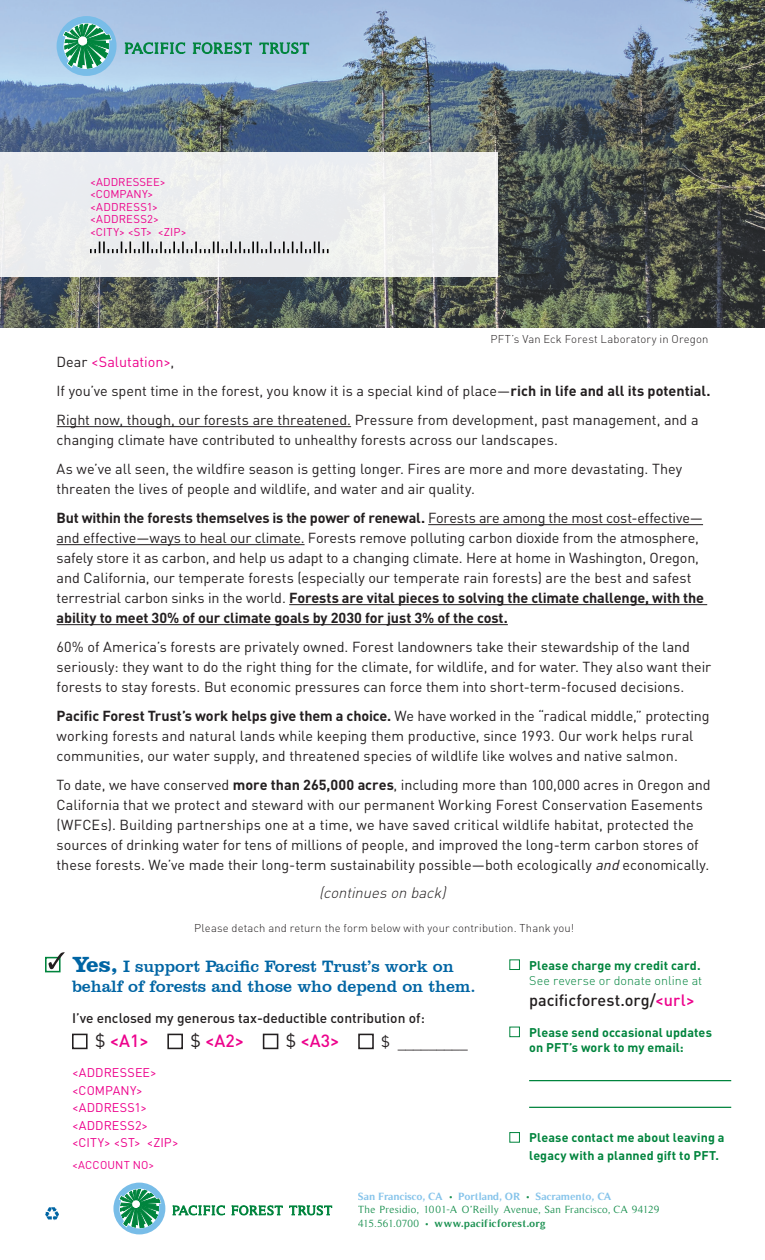
<style>
.page{position:relative;width:765px;height:1260px;background:#fff}
.page>*{position:absolute;margin:0;border:0;box-sizing:border-box;transform-origin:0 0}
.t1{font:500 17.5px "DIN";color:#ed028c}
.t2{font:16.88px "Clarendon BT";letter-spacing:-.005em;color:#0065a4}
.t3{font:500 16.25px "DIN";color:#231f20}
.t4{font:italic 300 15px "DIN";color:#231f20}
.t5{font:15px "DIN";color:#231f20}
.t6{font:14.38px/20px "DIN";color:#231f20}
.t7{font:14.38px "DIN";color:#ed028c}
.t8{font:500 13.75px "DIN";color:#231f20}
.t9{font:700 12.5px/15px "DIN";letter-spacing:.01em;color:#00843d}
.t10{font:12.5px "DIN";letter-spacing:.01em;color:#ed028c}
.t11{font:300 12.5px/15px "DIN";letter-spacing:.005em;color:#00843d}
.t12{font:300 11.25px "DIN";letter-spacing:.01em;color:#231f20}
.t13{font:11.25px "DIN";letter-spacing:.015em;color:#ed028c}
.t14{font:10.62px/13.5px "Timeless";letter-spacing:.025em;color:#00843d}
.s1{color:#231f20}
.s2{font-weight:700}
.s3{font-style:italic}
.s4{font-weight:700;font-size:22.5px}
.s5{font-weight:400;color:#231f20}
.s6{color:#ed028c}
.s7{font-weight:700;color:#78bde8}
</style>
<div class="page">
<img style="left:0;top:0;width:765px;height:328px">
<hr style="left:529px;top:1107px;width:202px;height:1px;background:#00843d">
<hr style="left:529px;top:1080px;width:202px;height:1px;background:#00843d">
<div style="left:509px;top:959px;width:11px;height:11px;background:#fff;border:1px solid #00843d"></div>
<div style="left:509px;top:1132px;width:11px;height:11px;background:#fff;border:1px solid #00843d"></div>
<div style="left:509px;top:1027px;width:11px;height:10px;background:#fff;border:1px solid #00843d"></div>
<svg style="left:45px;top:1207px;width:14px;height:13px"></svg>
<svg style="left:113px;top:1183px;width:52px;height:51px"></svg>
<svg style="left:173px;top:1206px;width:159px;height:9px"></svg>
<svg style="left:45px;top:957px;width:16px;height:15px"></svg>
<svg style="left:49px;top:952px;width:16px;height:17px"></svg>
<div style="left:0;top:153px;width:498px;height:124px;background:#ecedef"></div>
<svg style="left:57px;top:16px;width:60px;height:60px;background:#6db5b0"></svg>
<svg style="left:125px;top:43px;width:184px;height:10px;background:#63aa9f"></svg>
<hr style="left:57px;top:426px;width:294px;height:1px;background:#231f20">
<hr style="left:428px;top:524px;width:275px;height:1px;background:#231f20">
<hr style="left:57px;top:544px;width:248px;height:1px;background:#231f20">
<hr style="left:289px;top:604px;width:418px;height:1px;background:#231f20">
<hr style="left:57px;top:624px;width:451px;height:1px;background:#231f20">
<div style="left:72px;top:1034px;width:16px;height:15px;border:2px solid #231f20"></div>
<div style="left:167px;top:1034px;width:16px;height:15px;border:2px solid #231f20"></div>
<div style="left:263px;top:1034px;width:15px;height:15px;border:2px solid #231f20"></div>
<div style="left:358px;top:1034px;width:16px;height:15px;border:2px solid #231f20"></div>
<svg style="left:90px;top:242px;width:239px;height:11px"></svg>
<p class="t13" style="left:90px;top:175px;width:77px">&lt;ADDRESSEE&gt;</p>
<p class="t13" style="left:90px;top:187px;width:65px">&lt;COMPANY&gt;</p>
<p class="t13" style="left:90px;top:200px;width:70px">&lt;ADDRESS1&gt;</p>
<p class="t13" style="left:90px;top:212px;width:71px">&lt;ADDRESS2&gt;</p>
<p class="t13" style="left:90px;top:225px;width:98px">&lt;CITY&gt; &lt;ST&gt; &lt;ZIP&gt;</p>
<p class="t12" style="left:490px;top:332px;width:220px">PFT’s Van Eck Forest Laboratory in Oregon</p>
<p class="t7" style="left:57px;top:353px;width:119px"><span class="s1">Dear</span> &lt;Salutation&gt;<span class="s1">,</span></p>
<p class="t6" style="left:57px;top:380px;width:655px">If you’ve spent time in the forest, you know it is a special kind of place—<span class="s2">rich in life and all its potential.</span></p>
<p class="t6" style="left:57px;top:409px;width:644px">Right now, though, our forests are threatened. Pressure from development, past management, and a changing climate have contributed to unhealthy forests across our landscapes.</p>
<p class="t6" style="left:57px;top:458px;width:627px">As we’ve all seen, the wildfire season is getting longer. Fires are more and more devastating. They threaten the lives of people and wildlife, and water and air quality.</p>
<p class="t6" style="left:57px;top:507px;width:649px"><span class="s2">But within the forests themselves is the power of renewal.</span> Forests are among the most cost-effective— and effective—ways to heal our climate. Forests remove polluting carbon dioxide from the atmosphere, safely store it as carbon, and help us adapt to a changing climate. Here at home in Washington, Oregon, and California, our temperate forests (especially our temperate rain forests) are the best and safest terrestrial carbon sinks in the world. <span class="s2">Forests are vital pieces to solving the climate challenge, with the ability to meet 30% of our climate goals by 2030 for just 3% of the cost.</span></p>
<p class="t6" style="left:57px;top:636px;width:656px">60% of America’s forests are privately owned. Forest landowners take their stewardship of the land seriously: they want to do the right thing for the climate, for wildlife, and for water. They also want their forests to stay forests. But economic pressures can force them into short-term-focused decisions.</p>
<p class="t6" style="left:57px;top:705px;width:654px"><span class="s2">Pacific Forest Trust’s work helps give them a choice.</span> We have worked in the “radical middle,” protecting working forests and natural lands while keeping them productive, since 1993. Our work helps rural communities, our water supply, and threatened species of wildlife like wolves and native salmon.</p>
<p class="t6" style="left:57px;top:774px;width:656px">To date, we have conserved <span class="s2">more than 265,000 acres</span>, including more than 100,000 acres in Oregon and California that we protect and steward with our permanent Working Forest Conservation Easements (WFCEs). Building partnerships one at a time, we have saved critical wildlife habitat, protected the sources of drinking water for tens of millions of people, and improved the long-term carbon stores of these forests. We’ve made their long-term sustainability possible—both ecologically <span class="s3">and</span> economically.</p>
<p class="t4" style="left:319px;top:883px;width:132px">(continues on back)</p>
<p class="t12" style="left:194px;top:921px;width:381px">Please detach and return the form below with your contribution. Thank you!</p>
<p class="t2" style="left:72px;top:956px;width:383px"><span class="s4">Yes,</span> I support Pacific Forest Trust’s work on</p>
<p class="t2" style="left:72px;top:976px;width:405px">behalf of forests and those who depend on them.</p>
<p class="t8" style="left:72px;top:1009px;width:354px">I’ve enclosed my generous tax-deductible contribution of:</p>
<p class="t1" style="left:95px;top:1029px;width:55px"><span class="s5">$</span> &lt;A1&gt;</p>
<p class="t1" style="left:190px;top:1029px;width:55px"><span class="s5">$</span> &lt;A2&gt;</p>
<p class="t1" style="left:286px;top:1029px;width:55px"><span class="s5">$</span> &lt;A3&gt;</p>
<p class="t5" style="left:381px;top:1033px;width:88px">$ _________</p>
<p class="t10" style="left:72px;top:1065px;width:86px">&lt;ADDRESSEE&gt;</p>
<p class="t10" style="left:72px;top:1082px;width:72px">&lt;COMPANY&gt;</p>
<p class="t10" style="left:72px;top:1100px;width:76px">&lt;ADDRESS1&gt;</p>
<p class="t10" style="left:72px;top:1117px;width:78px">&lt;ADDRESS2&gt;</p>
<p class="t10" style="left:72px;top:1135px;width:108px">&lt;CITY&gt; &lt;ST&gt; &lt;ZIP&gt;</p>
<p class="t13" style="left:72px;top:1157px;width:84px">&lt;ACCOUNT NO&gt;</p>
<p class="t11" style="left:529px;top:958px;width:175px"><span class="s2">Please charge my credit card.<br></span>See reverse or donate online at</p>
<p class="t3" style="left:529px;top:990px;width:167px">pacificforest.org/<span class="s6">&lt;url&gt;</span></p>
<p class="t9" style="left:529px;top:1024px;width:184px">Please send occasional updates on PFT’s work to my email:</p>
<p class="t9" style="left:529px;top:1129px;width:197px;line-height:17.5px">Please contact me about leaving a legacy with a planned gift to PFT.</p>
<p class="t14" style="left:358px;top:1190px;width:303px"><span class="s7">San Francisco, CA</span> • <span class="s7">Portland, OR</span> • <span class="s7">Sacramento, CA<br></span>The Presidio, 1001-A O’Reilly Avenue, San Francisco, CA 94129<br>415.561.0700 • <span class="s2">www.pacificforest.org</span></p>
</div>
